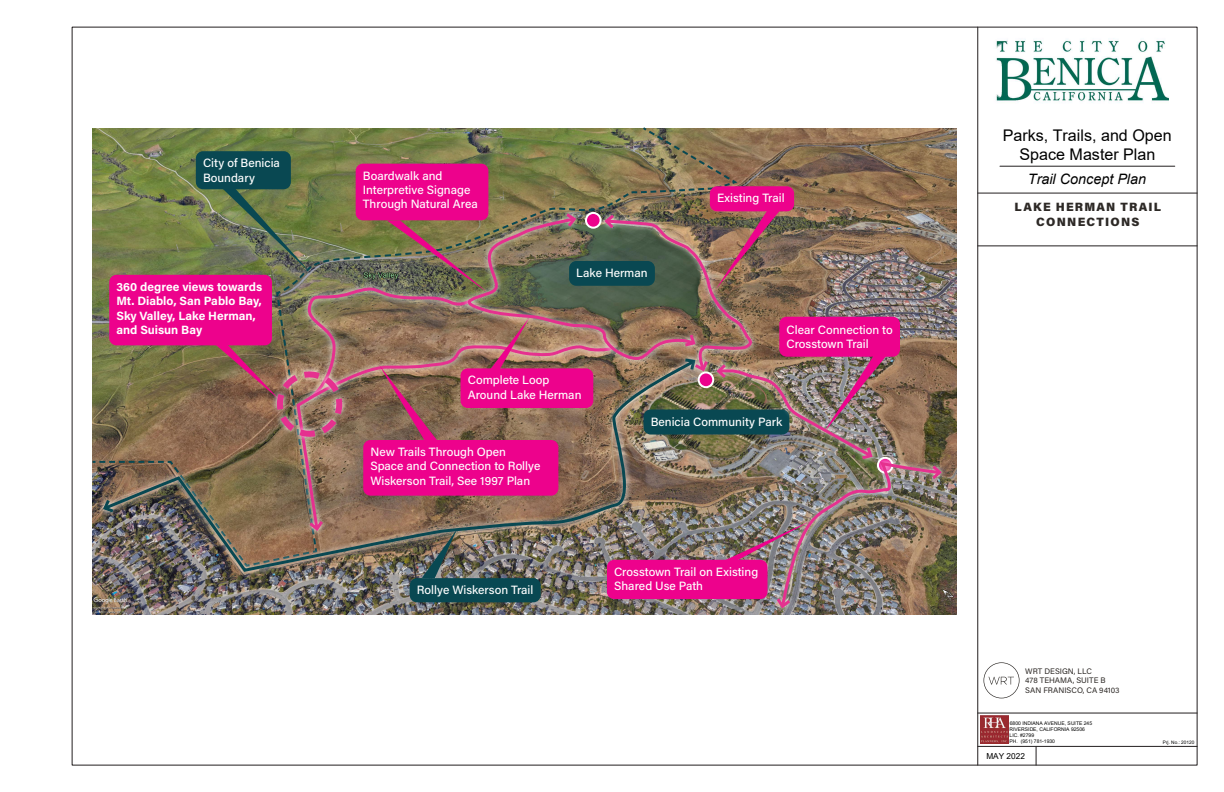
<style>
.page{position:relative;width:1224px;height:792px;background:#fff}
.page>*{position:absolute;margin:0;border:0;box-sizing:border-box;transform-origin:0 0}
.t1{font:16.1px/19.4px "Arial";color:#000;text-align:center}
.t2{font:italic 14.4px "Arial";color:#000}
.t3{font:12.1px "Arial";color:#fff}
.BOARD_TITLE{font:500 12px/14.4px "Acumin Pro";color:#fff}
.BOARD_TITLE-2{font:700 12px/14.4px "Acumin Pro";color:#fff}
.t4{font:900 12px/14.4px "Acumin Pro";letter-spacing:.1em;color:#2d2926;text-align:center}
.t5{font:8.3px "Arial";color:#000}
.t6{font:8px/9.6px "Acumin Pro";color:#2d2926}
.t7{font:5px/6.1px "Arial";color:#000}
.t8{font:4.7px "Arial";color:#000}
</style>
<div class="page">
<svg style="left:984px;top:662px;width:36px;height:36px"></svg>
<img style="left:996px;top:38px;width:173px;height:65px">
<hr style="left:978px;top:193px;width:219px;height:1px;background:#231f20">
<hr style="left:978px;top:246px;width:219px;height:1px;background:#231f20">
<hr style="left:977px;top:27px;width:1px;height:738px;background:#231f20">
<img style="left:980px;top:716px;width:28px;height:28px">
<hr style="left:978px;top:713px;width:219px;height:1px;background:#231f20">
<hr style="left:978px;top:746px;width:219px;height:1px;background:#231f20">
<svg style="left:1036px;top:747px;width:1px;height:18px"></svg>
<hr style="left:1000px;top:166px;width:175px;height:1px;background:#231f20">
<img style="left:93px;top:128px;width:864px;height:486px">
<img style="left:92px;top:127px;width:645px;height:441px">
<img style="left:101px;top:357px;width:70px;height:213px">
<svg style="left:101px;top:497px;width:16px;height:18px"></svg>
<div style="left:109px;top:275px;width:163px;height:70px;background:#ed028c;border-radius:7px"></div>
<svg style="left:771px;top:456px;width:176px;height:158px"></svg>
<img style="left:171px;top:129px;width:773px;height:482px">
<p class="BOARD_TITLE" style="left:203px;top:155px;width:78px">City of Benicia<br>Boundary</p>
<p class="BOARD_TITLE-2" style="left:116px;top:279px;width:147px">360 degree views towards<br>Mt. Diablo, San Pablo Bay,<br>Sky Valley, Lake Herman, and Suisun Bay</p>
<p class="BOARD_TITLE" style="left:363px;top:168px;width:116px">Boardwalk and<br>Interpretive Signage<br>Through Natural Area</p>
<p class="BOARD_TITLE" style="left:576px;top:265px;width:73px">Lake Herman</p>
<p class="BOARD_TITLE" style="left:468px;top:373px;width:115px">Complete Loop<br>Around Lake Herman</p>
<p class="BOARD_TITLE" style="left:717px;top:190px;width:69px">Existing Trail</p>
<p class="t3" style="left:767px;top:293px;width:97px;rotate:30deg">Wainwright Street</p>
<p class="BOARD_TITLE" style="left:787px;top:322px;width:108px">Clear Connection to<br>Crosstown Trail</p>
<p class="BOARD_TITLE" style="left:370px;top:444px;width:172px">New Trails Through Open<br>Space and Connection to Rollye<br>Wiskerson Trail, See 1997 Plan</p>
<p class="BOARD_TITLE" style="left:417px;top:582px;width:118px">Rollye Wiskerson Trail</p>
<p class="BOARD_TITLE" style="left:651px;top:414px;width:133px">Benicia Community Park</p>
<p class="BOARD_TITLE" style="left:614px;top:564px;width:146px">Crosstown Trail on Existing<br>Shared Use Path</p>
<h1 class="t1" style="left:1003px;top:125px;width:171px">Parks, Trails, and Open<br>Space Master Plan</h1>
<p class="t2" style="left:1028px;top:169px;width:120px">Trail Concept Plan</p>
<p class="t4" style="left:1015px;top:200px;width:148px">LAKE HERMAN TRAIL<br>CONNECTIONS</p>
<p class="t6" style="left:1025px;top:666px;width:96px">WRT DESIGN, LLC<br>478 TEHAMA, SUITE B<br>SAN FRANISCO, CA 94103</p>
<p class="t7" style="left:1010px;top:720px;width:84px">6800 INDIANA AVENUE, SUITE 245<br>RIVERSIDE, CALIFORNIA 92506<br>LIC. #2799<br>PH. (951) 781-1930</p>
<p class="t5" style="left:986px;top:750px;width:40px">MAY 2022</p>
<p class="t8" style="left:1163px;top:739px;width:33px">Prj. No.: 20120</p>
</div>
